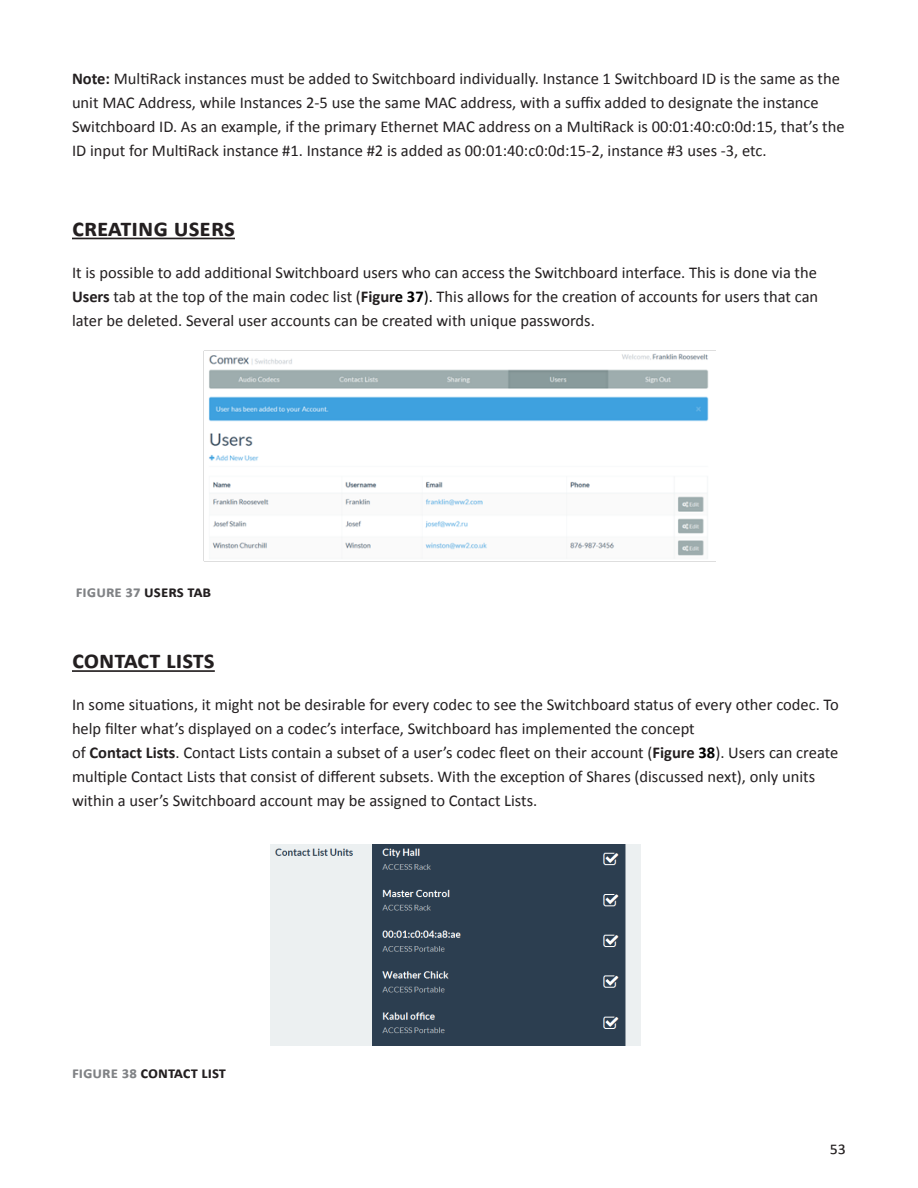
<style>
.page{position:relative;width:918px;height:1188px;background:#fff}
.page>*{position:absolute;margin:0;border:0;box-sizing:border-box;transform-origin:0 0}
.Subheading_2_-_no_sp{font:700 25.5px "Calibri";color:#231f20}
.t1{font:18px "Calibri";color:#231f20}
.Paragraph{font:16.5px/24px "Calibri";color:#231f20}
.Paragraph-2{font:700 16.5px "Calibri";color:#231f20}
.Paragraph-3{font:700 16.5px "Calibri";color:#808285}
.s1{font-weight:700}
.s2{font-weight:700;color:#000}
.s3{color:#000}
.s4{color:#231f20}
.s5{color:#808285}
</style>
<div class="page">
<hr style="left:72px;top:238px;width:163px;height:1px;background:#231f20">
<hr style="left:72px;top:670px;width:143px;height:2px;background:#231f20">
<img style="left:204px;top:350px;width:512px;height:209px">
<img style="left:271px;top:844px;width:370px;height:202px">
<p class="Paragraph" style="left:72px;top:66px;width:774px"><span class="s1">Note:</span> MultiRack instances must be added to Switchboard individually. Instance 1 Switchboard ID is the same as the unit MAC Address, while Instances 2-5 use the same MAC address, with a suffix added to designate the instance Switchboard ID. As an example, if the primary Ethernet MAC address on a MultiRack is 00:01:40:c0:0d:15, that’s the ID input for MultiRack instance #1. Instance #2 is added as 00:01:40:c0:0d:15-2, instance #3 uses -3, etc.</p>
<p class="Subheading_2_-_no_sp" style="left:72px;top:209px;width:163px">Creating Users</p>
<p class="Paragraph" style="left:72px;top:260px;width:748px;text-align:justify">It is possible to add additional Switchboard users who can access the Switchboard interface. This is done via the <span class="s1">Users</span> tab at the top of the main codec list (<span class="s1">Figur</span><span class="s2">e 37</span><span class="s3">).</span> This allows for the creation of accounts for users that can later be deleted. Several user accounts can be created with unique passwords.</p>
<p class="Paragraph-3" style="left:76px;top:580px;width:137px">Figure 37 <span class="s4">users tab</span></p>
<p class="Subheading_2_-_no_sp" style="left:72px;top:642px;width:143px">Contact Lists</p>
<p class="Paragraph" style="left:72px;top:692px;width:768px">In some situations, it might not be desirable for every codec to see the Switchboard status of every other codec. To help filter what’s displayed on a codec’s interface, Switchboard has implemented the concept</p>
<p class="Paragraph" style="left:72px;top:740px;width:768px">of <span class="s1">Contact Lists</span>. Contact Lists contain a subset of a user’s codec fleet on their account (<span class="s1">Figure</span> <span class="s2">38</span>). Users can create multiple Contact Lists that consist of different subsets. With the exception of Shares (discussed next), only units within a user’s Switchboard account may be assigned to Contact Lists.</p>
<p class="Paragraph-2" style="left:72px;top:1061px;width:155px"><span class="s5">Figure 38</span> COntact list</p>
<p class="t1" style="left:830px;top:1135px;width:18px">53</p>
</div>
